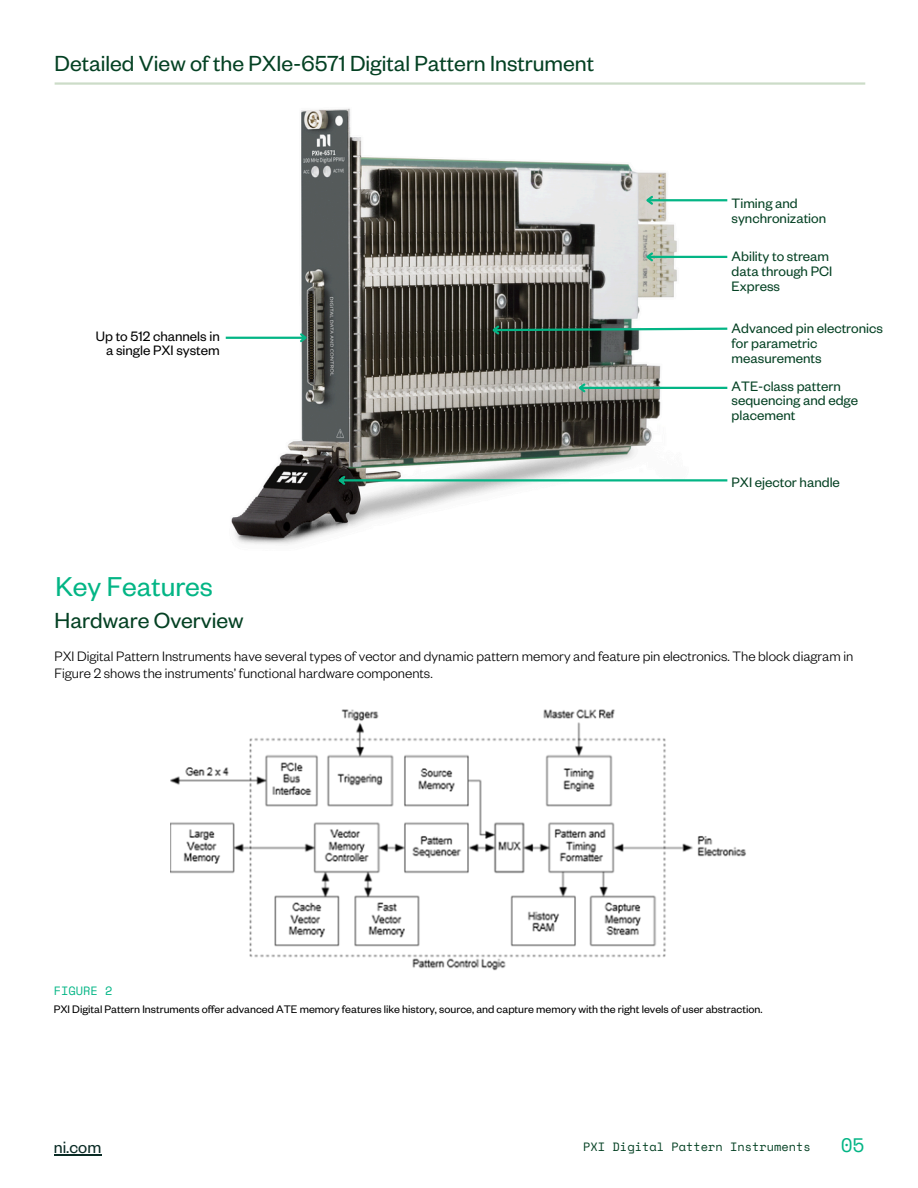
<style>
.page{position:relative;width:918px;height:1188px;background:#fff}
.page>*{position:absolute;margin:0;border:0;box-sizing:border-box;transform-origin:0 0}
.t1{font:30px "Founders Grotesk";color:#03b585}
.t2{font:24px "Founders Grotesk";color:#044123}
.t3{font:19.5px "Space Mono";color:#03b585}
.t4{font:18px "Founders Grotesk";color:#0a2b25}
.t5{font:300 15px/16.8px "Founders Grotesk";color:#000}
.t6{font:15px/14.7px "Founders Grotesk";color:#044123}
.t7{font:15px/14.7px "Founders Grotesk";color:#000;text-align:right}
.t8{font:12px "Founders Grotesk";color:#000}
.t9{font:12px "Space Mono";color:#044123}
.t10{font:12px "Space Mono";color:#03b585}
</style>
<div class="page">
<hr style="left:55px;top:82px;width:810px;height:3px;background:#ccdcc8">
<img style="left:225px;top:108px;width:474px;height:436px">
<hr style="left:226px;top:337px;width:80px;height:2px;background:#03b585">
<svg style="left:298px;top:331px;width:11px;height:13px"></svg>
<hr style="left:647px;top:199px;width:80px;height:2px;background:#03b585">
<svg style="left:644px;top:194px;width:11px;height:13px"></svg>
<hr style="left:647px;top:256px;width:80px;height:2px;background:#03b585">
<svg style="left:644px;top:250px;width:11px;height:13px"></svg>
<svg style="left:490px;top:323px;width:238px;height:14px"></svg>
<hr style="left:580px;top:387px;width:147px;height:2px;background:#03b585">
<svg style="left:576px;top:381px;width:11px;height:13px"></svg>
<hr style="left:340px;top:479px;width:387px;height:3px;background:#03b585">
<svg style="left:336px;top:474px;width:11px;height:13px"></svg>
<img style="left:170px;top:709px;width:576px;height:262px">
<hr style="left:54px;top:1154px;width:47px;height:1px;background:#0a2b25">
<h4 class="t2" style="left:55px;top:56px;width:541px">Detailed View of the PXIe-6571 Digital Pattern Instrument</h4>
<h4 class="t7" style="left:96px;top:331px;width:125px">Up to 512 channels in a single PXI system</h4>
<h4 class="t6" style="left:732px;top:199px;width:96px">Timing and synchronization</h4>
<h4 class="t6" style="left:732px;top:252px;width:102px">Ability to stream data through PCI<br>Express</h4>
<h4 class="t6" style="left:732px;top:324px;width:153px">Advanced pin electronics for parametric measurements</h4>
<h4 class="t6" style="left:732px;top:381px;width:128px">ATE-class pattern sequencing and edge placement</h4>
<h1 class="t6" style="left:732px;top:478px;width:110px">PXI ejector handle</h1>
<h5 class="t1" style="left:55px;top:577px;width:159px">Key Features</h5>
<p class="t2" style="left:55px;top:613px;width:191px">Hardware Overview</p>
<h3 class="t5" style="left:55px;top:651px;width:800px">PXI Digital Pattern Instruments have several types of vector and dynamic pattern memory and feature pin electronics. The block diagram in<br>Figure 2 shows the instruments’ functional hardware components.</h3>
<p class="t10" style="left:54px;top:981px;width:60px">FIGURE 2</p>
<p class="t8" style="left:54px;top:1005px;width:710px">PXI Digital Pattern Instruments offer advanced ATE memory features like history, source, and capture memory with the right levels of user abstraction.</p>
<p class="t4" style="left:54px;top:1142px;width:49px">ni.com</p>
<h2 class="t9" style="left:583px;top:1138px;width:229px">PXI Digital Pattern Instruments</h2>
<h4 class="t3" style="left:841px;top:1130px;width:25px">05</h4>
</div>
